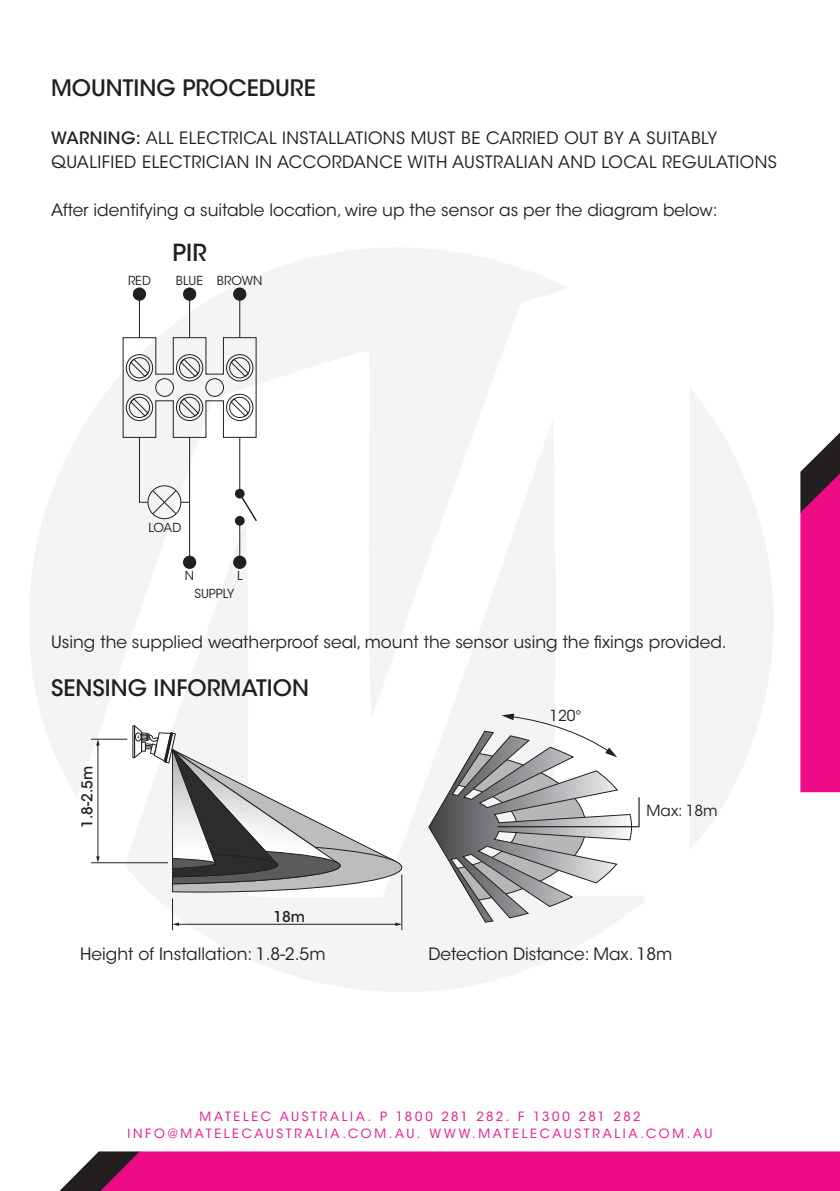
<style>
.page{position:relative;width:840px;height:1191px;background:#fff}
.page>*{position:absolute;margin:0;border:0;box-sizing:border-box;transform-origin:0 0}
.t1{font:500 23.4px "ITC Avant Garde Std";color:#231f20}
.t2{font:500 22.6px "ITC Avant Garde Std";color:#231f20}
.t3{font:17px "ITC Avant Garde Std";color:#231f20}
.t4{font:17px "ITC Avant Garde Std";letter-spacing:.025em;color:#231f20}
.t5{font:15.2px "ITC Avant Garde Std";color:#231f20}
.t6{font:500 14.8px "ITC Avant Garde Std";color:#231f20}
.t7{font:12.6px/17px "ITC Avant Garde Std";letter-spacing:.21em;color:#ed0c86;text-align:center}
.t8{font:12.4px "ITC Avant Garde Std";color:#231f20}
.s1{font-weight:500}
</style>
<div class="page">
<svg style="left:690px;top:388px;width:83px;height:460px"></svg>
<svg style="left:125px;top:798px;width:519px;height:193px;fill:#f4f4f4"></svg>
<svg style="left:29px;top:248px;width:538px;height:550px"></svg>
<svg style="left:59px;top:1151px;width:780px;height:40px;background:#e31585"></svg>
<svg style="left:800px;top:433px;width:39px;height:359px;background:#d82285"></svg>
<hr style="left:139px;top:294px;width:1px;height:44px;background:#231f20">
<div style="left:133px;top:287px;width:13px;height:14px;background:#231f20;border-radius:50%"></div>
<hr style="left:189px;top:294px;width:1px;height:44px;background:#231f20">
<div style="left:183px;top:287px;width:13px;height:14px;background:#231f20;border-radius:50%"></div>
<hr style="left:239px;top:294px;width:1px;height:44px;background:#231f20">
<div style="left:233px;top:287px;width:13px;height:14px;background:#231f20;border-radius:50%"></div>
<hr style="left:189px;top:437px;width:1px;height:125px;background:#231f20">
<div style="left:183px;top:555px;width:13px;height:14px;background:#231f20;border-radius:50%"></div>
<hr style="left:239px;top:520px;width:1px;height:42px;background:#231f20">
<div style="left:235px;top:516px;width:9px;height:9px;background:#231f20;border-radius:50%"></div>
<div style="left:233px;top:555px;width:13px;height:14px;background:#231f20;border-radius:50%"></div>
<svg style="left:123px;top:337px;width:135px;height:185px"></svg>
<svg style="left:134px;top:725px;width:268px;height:167px"></svg>
<hr style="left:172px;top:898px;width:1px;height:32px;background:#231f20">
<hr style="left:178px;top:924px;width:218px;height:1px;background:#231f20">
<svg style="left:395px;top:922px;width:6px;height:4px"></svg>
<svg style="left:172px;top:922px;width:7px;height:4px"></svg>
<hr style="left:401px;top:874px;width:1px;height:56px;background:#231f20">
<hr style="left:91px;top:739px;width:36px;height:1px;background:#231f20">
<hr style="left:97px;top:744px;width:1px;height:113px;background:#231f20">
<svg style="left:96px;top:856px;width:4px;height:6px"></svg>
<svg style="left:96px;top:739px;width:4px;height:6px"></svg>
<hr style="left:91px;top:862px;width:77px;height:1px;background:#231f20">
<svg style="left:428px;top:713px;width:212px;height:209px"></svg>
<p class="t2" style="left:51px;top:74px;width:266px">MOUNTING PROCEDURE</p>
<p class="t4" style="left:51px;top:128px;width:667px"><span class="s1">WARNING:</span> ALL ELECTRICAL INSTALLATIONS MUST BE CARRIED OUT BY A SUITABLY</p>
<p class="t4" style="left:51px;top:152px;width:727px">QUALIFIED ELECTRICIAN IN ACCORDANCE WITH AUSTRALIAN AND LOCAL REGULATIONS</p>
<p class="t3" style="left:51px;top:200px;width:667px">After identifying a suitable location, wire up the sensor as per the diagram below:</p>
<p class="t1" style="left:172px;top:238px;width:35px">PIR</p>
<p class="t8" style="left:128px;top:273px;width:24px">RED</p>
<p class="t8" style="left:176px;top:273px;width:88px">BLUE BROWN</p>
<p class="t8" style="left:148px;top:519px;width:34px">LOAD</p>
<p class="t8" style="left:185px;top:568px;width:11px">N</p>
<p class="t8" style="left:237px;top:568px;width:7px">L</p>
<p class="t8" style="left:194px;top:586px;width:41px">SUPPLY</p>
<p class="t3" style="left:51px;top:632px;width:676px">Using the supplied weatherproof seal, mount the sensor using the fixings provided.</p>
<p class="t2" style="left:51px;top:674px;width:259px">SENSING INFORMATION</p>
<p class="t6" style="left:78px;top:827px;width:63px;rotate:-90deg">1.8-2.5m</p>
<p class="t6" style="left:273px;top:907px;width:33px">18m</p>
<p class="t5" style="left:549px;top:707px;width:34px">120°</p>
<p class="t5" style="left:646px;top:801px;width:73px">Max: 18m</p>
<p class="t3" style="left:80px;top:944px;width:246px">Height of Installation: 1.8-2.5m</p>
<p class="t3" style="left:428px;top:944px;width:245px">Detection Distance: Max. 18m</p>
<p class="t7" style="left:127px;top:1108px;width:586px">MATELEC AUSTRALIA. P 1800 281 282. F 1300 281 282<br>INFO@MATELECAUSTRALIA.COM.AU. WWW.MATELECAUSTRALIA.COM.AU</p>
</div>
